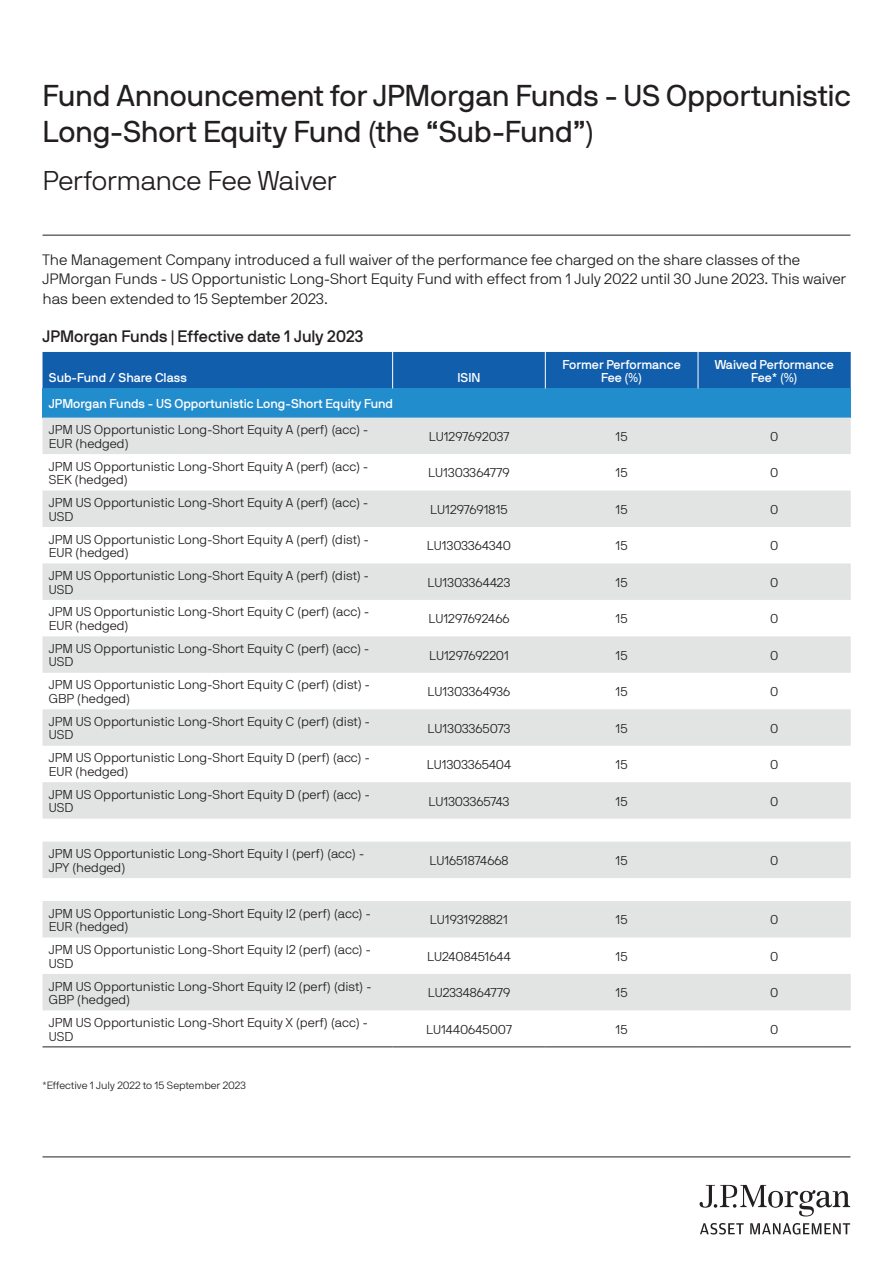
<style>
.page{position:relative;width:893px;height:1263px;background:#fff}
.page>*{position:absolute;margin:0;border:0;box-sizing:border-box;transform-origin:0 0}
.Document_Title_-_Med{font:30px/36px "JPMAM Pro Reg";letter-spacing:-.01em;color:#231f20}
.Document_Subheading{font:27px "JPMAM Pro Lig";letter-spacing:-.015em;color:#231f20}
.Subhead_-_12_14{font:16.5px "JPMAM Pro Med";color:#231f20}
.Body_Light_-_10_13{font:15px/19.5px "JPMAM Pro Lig";letter-spacing:-.005em;color:#231f20}
.Document_Date_-_Ligh{font:12.75px/13.5px "JPMAM Pro Lig";color:#231f20}
.Document_Date_-_Ligh-2{font:12.75px/13.5px "JPMAM Pro Med";color:#fff;text-align:center}
.Document_Date_-_Ligh-3{font:10.5px "JPMAM Pro Lig";color:#231f20}
</style>
<div class="page">
<svg style="left:699px;top:1185px;width:151px;height:31px"></svg>
<svg style="left:700px;top:1223px;width:44px;height:11px"></svg>
<svg style="left:750px;top:1223px;width:100px;height:11px"></svg>
<hr style="left:43px;top:1157px;width:807px;height:1px;background:#231f20">
<hr style="left:43px;top:235px;width:807px;height:1px;background:#231f20">
<div style="left:43px;top:352px;width:808px;height:36px;background:#115eac"></div>
<div style="left:43px;top:388px;width:808px;height:30px;background:#228dcd"></div>
<svg style="left:43px;top:418px;width:808px;height:592px;fill:#e2e4e4"></svg>
<hr style="left:392px;top:352px;width:1px;height:36px;background:#fff">
<hr style="left:545px;top:352px;width:1px;height:36px;background:#fff">
<hr style="left:698px;top:352px;width:1px;height:36px;background:#fff">
<hr style="left:43px;top:1046px;width:350px;height:1px;background:#231f20">
<hr style="left:393px;top:1046px;width:152px;height:1px;background:#231f20">
<hr style="left:545px;top:1046px;width:153px;height:1px;background:#231f20">
<hr style="left:698px;top:1046px;width:153px;height:1px;background:#231f20">
<h1 class="Document_Title_-_Med" style="left:43px;top:77px;width:810px">Fund Announcement for JPMorgan Funds - US Opportunistic<br>Long-Short Equity Fund (the “Sub-Fund”)</h1>
<h2 class="Document_Subheading" style="left:43px;top:165px;width:296px">Performance Fee Waiver</h2>
<p class="Body_Light_-_10_13" style="left:43px;top:250px;width:805px">The Management Company introduced a full waiver of the performance fee charged on the share classes of the<br>JPMorgan Funds - US Opportunistic Long-Short Equity Fund with effect from 1 July 2022 until 30 June 2023. This waiver has been extended to 15 September 2023.</p>
<h3 class="Subhead_-_12_14" style="left:43px;top:327px;width:323px">JPMorgan Funds | Effective date 1 July 2023</h3>
<p class="Document_Date_-_Ligh-2" style="left:49px;top:371px;width:139px">Sub-Fund / Share Class</p>
<p class="Document_Date_-_Ligh-2" style="left:457px;top:371px;width:24px">ISIN</p>
<p class="Document_Date_-_Ligh-2" style="left:563px;top:357px;width:120px">Former Performance<br>Fee (%)</p>
<p class="Document_Date_-_Ligh-2" style="left:715px;top:357px;width:121px">Waived Performance<br>Fee* (%)</p>
<p class="Document_Date_-_Ligh-2" style="left:49px;top:397px;width:346px">JPMorgan Funds - US Opportunistic Long-Short Equity Fund</p>
<p class="Document_Date_-_Ligh" style="left:49px;top:423px;width:321px">JPM US Opportunistic Long-Short Equity A (perf) (acc) -<br>EUR (hedged)</p>
<p class="Document_Date_-_Ligh" style="left:429px;top:430px;width:82px">LU1297692037</p>
<p class="Document_Date_-_Ligh" style="left:616px;top:430px;width:14px">15</p>
<p class="Document_Date_-_Ligh" style="left:770px;top:430px;width:10px">0</p>
<p class="Document_Date_-_Ligh" style="left:49px;top:459px;width:321px">JPM US Opportunistic Long-Short Equity A (perf) (acc) -<br>SEK (hedged)</p>
<p class="Document_Date_-_Ligh" style="left:428px;top:466px;width:83px">LU1303364779</p>
<p class="Document_Date_-_Ligh" style="left:616px;top:466px;width:14px">15</p>
<p class="Document_Date_-_Ligh" style="left:770px;top:466px;width:10px">0</p>
<p class="Document_Date_-_Ligh" style="left:49px;top:496px;width:321px">JPM US Opportunistic Long-Short Equity A (perf) (acc) -<br>USD</p>
<p class="Document_Date_-_Ligh" style="left:430px;top:502px;width:79px">LU1297691815</p>
<p class="Document_Date_-_Ligh" style="left:616px;top:502px;width:14px">15</p>
<p class="Document_Date_-_Ligh" style="left:770px;top:502px;width:10px">0</p>
<p class="Document_Date_-_Ligh" style="left:49px;top:532px;width:322px">JPM US Opportunistic Long-Short Equity A (perf) (dist) -<br>EUR (hedged)</p>
<p class="Document_Date_-_Ligh" style="left:427px;top:539px;width:86px">LU1303364340</p>
<p class="Document_Date_-_Ligh" style="left:616px;top:539px;width:14px">15</p>
<p class="Document_Date_-_Ligh" style="left:770px;top:539px;width:10px">0</p>
<p class="Document_Date_-_Ligh" style="left:49px;top:569px;width:322px">JPM US Opportunistic Long-Short Equity A (perf) (dist) -<br>USD</p>
<p class="Document_Date_-_Ligh" style="left:427px;top:575px;width:84px">LU1303364423</p>
<p class="Document_Date_-_Ligh" style="left:616px;top:575px;width:14px">15</p>
<p class="Document_Date_-_Ligh" style="left:770px;top:575px;width:10px">0</p>
<p class="Document_Date_-_Ligh" style="left:49px;top:605px;width:322px">JPM US Opportunistic Long-Short Equity C (perf) (acc) -<br>EUR (hedged)</p>
<p class="Document_Date_-_Ligh" style="left:428px;top:612px;width:83px">LU1297692466</p>
<p class="Document_Date_-_Ligh" style="left:616px;top:612px;width:14px">15</p>
<p class="Document_Date_-_Ligh" style="left:770px;top:612px;width:10px">0</p>
<p class="Document_Date_-_Ligh" style="left:49px;top:642px;width:322px">JPM US Opportunistic Long-Short Equity C (perf) (acc) -<br>USD</p>
<p class="Document_Date_-_Ligh" style="left:429px;top:648px;width:81px">LU1297692201</p>
<p class="Document_Date_-_Ligh" style="left:616px;top:648px;width:14px">15</p>
<p class="Document_Date_-_Ligh" style="left:770px;top:648px;width:10px">0</p>
<p class="Document_Date_-_Ligh" style="left:49px;top:678px;width:322px">JPM US Opportunistic Long-Short Equity C (perf) (dist) -<br>GBP (hedged)</p>
<p class="Document_Date_-_Ligh" style="left:428px;top:685px;width:84px">LU1303364936</p>
<p class="Document_Date_-_Ligh" style="left:616px;top:685px;width:14px">15</p>
<p class="Document_Date_-_Ligh" style="left:770px;top:685px;width:10px">0</p>
<p class="Document_Date_-_Ligh" style="left:49px;top:714px;width:322px">JPM US Opportunistic Long-Short Equity C (perf) (dist) -<br>USD</p>
<p class="Document_Date_-_Ligh" style="left:427px;top:721px;width:84px">LU1303365073</p>
<p class="Document_Date_-_Ligh" style="left:616px;top:721px;width:14px">15</p>
<p class="Document_Date_-_Ligh" style="left:770px;top:721px;width:10px">0</p>
<p class="Document_Date_-_Ligh" style="left:49px;top:751px;width:322px">JPM US Opportunistic Long-Short Equity D (perf) (acc) -<br>EUR (hedged)</p>
<p class="Document_Date_-_Ligh" style="left:427px;top:758px;width:86px">LU1303365404</p>
<p class="Document_Date_-_Ligh" style="left:616px;top:758px;width:14px">15</p>
<p class="Document_Date_-_Ligh" style="left:770px;top:758px;width:10px">0</p>
<p class="Document_Date_-_Ligh" style="left:49px;top:787px;width:322px">JPM US Opportunistic Long-Short Equity D (perf) (acc) -<br>USD</p>
<p class="Document_Date_-_Ligh" style="left:428px;top:794px;width:82px">LU1303365743</p>
<p class="Document_Date_-_Ligh" style="left:616px;top:794px;width:14px">15</p>
<p class="Document_Date_-_Ligh" style="left:770px;top:794px;width:10px">0</p>
<p class="Document_Date_-_Ligh" style="left:49px;top:847px;width:317px">JPM US Opportunistic Long-Short Equity I (perf) (acc) -<br>JPY (hedged)</p>
<p class="Document_Date_-_Ligh" style="left:429px;top:853px;width:81px">LU1651874668</p>
<p class="Document_Date_-_Ligh" style="left:616px;top:853px;width:14px">15</p>
<p class="Document_Date_-_Ligh" style="left:770px;top:853px;width:10px">0</p>
<p class="Document_Date_-_Ligh" style="left:49px;top:906px;width:323px">JPM US Opportunistic Long-Short Equity I2 (perf) (acc) -<br>EUR (hedged)</p>
<p class="Document_Date_-_Ligh" style="left:430px;top:913px;width:80px">LU1931928821</p>
<p class="Document_Date_-_Ligh" style="left:616px;top:913px;width:14px">15</p>
<p class="Document_Date_-_Ligh" style="left:770px;top:913px;width:10px">0</p>
<p class="Document_Date_-_Ligh" style="left:49px;top:943px;width:323px">JPM US Opportunistic Long-Short Equity I2 (perf) (acc) -<br>USD</p>
<p class="Document_Date_-_Ligh" style="left:427px;top:949px;width:85px">LU2408451644</p>
<p class="Document_Date_-_Ligh" style="left:616px;top:949px;width:14px">15</p>
<p class="Document_Date_-_Ligh" style="left:770px;top:949px;width:10px">0</p>
<p class="Document_Date_-_Ligh" style="left:49px;top:979px;width:324px">JPM US Opportunistic Long-Short Equity I2 (perf) (dist) -<br>GBP (hedged)</p>
<p class="Document_Date_-_Ligh" style="left:428px;top:986px;width:84px">LU2334864779</p>
<p class="Document_Date_-_Ligh" style="left:616px;top:986px;width:14px">15</p>
<p class="Document_Date_-_Ligh" style="left:770px;top:986px;width:10px">0</p>
<p class="Document_Date_-_Ligh" style="left:49px;top:1016px;width:320px">JPM US Opportunistic Long-Short Equity X (perf) (acc) -<br>USD</p>
<p class="Document_Date_-_Ligh" style="left:426px;top:1022px;width:87px">LU1440645007</p>
<p class="Document_Date_-_Ligh" style="left:616px;top:1022px;width:14px">15</p>
<p class="Document_Date_-_Ligh" style="left:770px;top:1022px;width:10px">0</p>
<p class="Document_Date_-_Ligh-3" style="left:43px;top:1079px;width:205px">*Effective 1 July 2022 to 15 September 2023</p>
</div>
